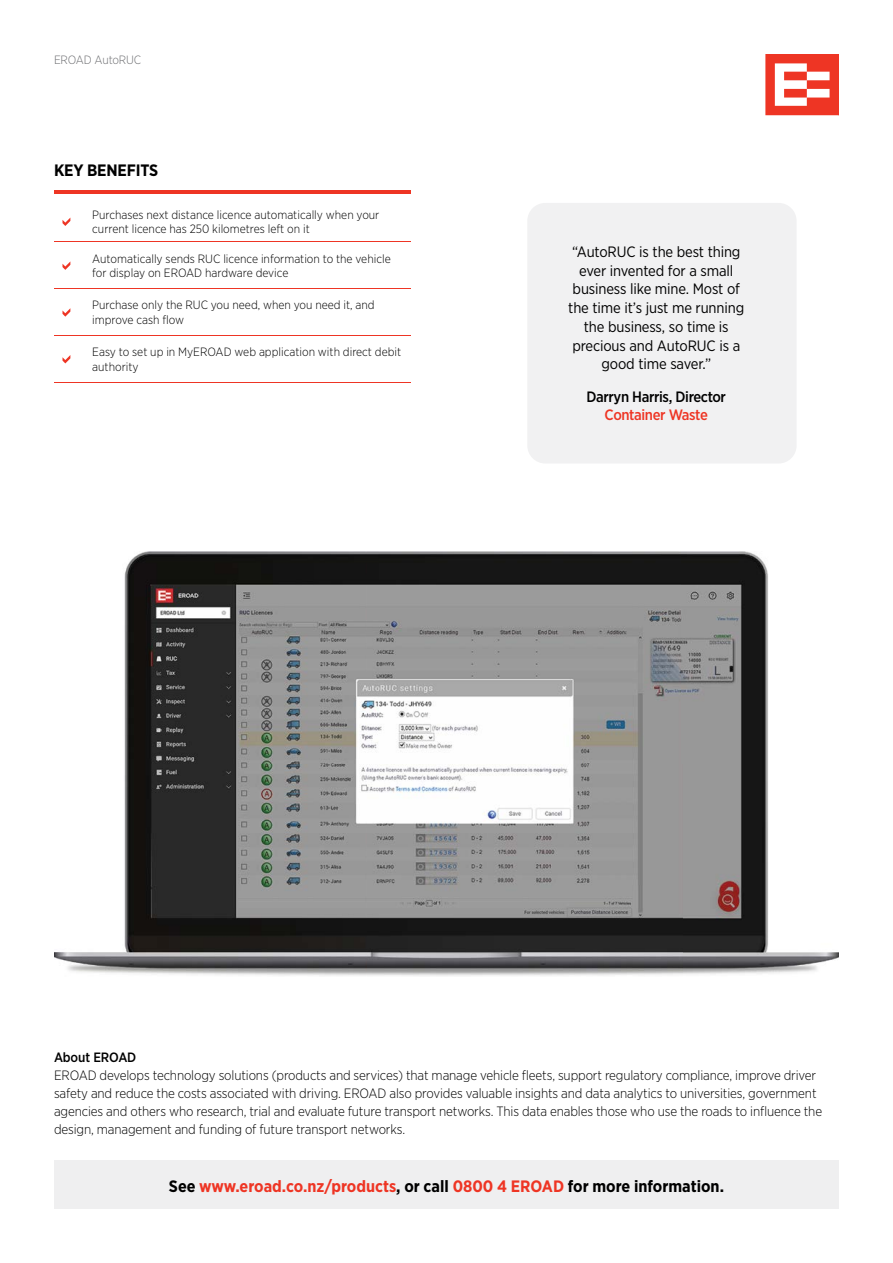
<style>
.page{position:relative;width:893px;height:1263px;background:#fff}
.page>*{position:absolute;margin:0;border:0;box-sizing:border-box;transform-origin:0 0}
.t1{font:700 16.5px "Gotham Narrow";color:#ee3524}
.t2{font:700 16.5px "Gotham Narrow";letter-spacing:-.01em;color:#000}
.t3{font:15px/18.8px "Gotham Narrow";letter-spacing:-.01em;color:#000;text-align:center}
.t4{font:500 15px "Gotham Narrow";letter-spacing:-.025em;color:#000}
.t5{font:500 15px "Gotham Narrow";letter-spacing:-.025em;color:#ee3524}
.t6{font:300 13.5px/18px "Gotham Narrow";letter-spacing:-.01em;color:#000}
.t7{font:500 13.5px "Gotham Narrow";letter-spacing:-.01em;color:#000}
.t8{font:300 12px/14.4px "Gotham Narrow";color:#000}
.t9{font:300 12px "Gotham Narrow";letter-spacing:-.01em;color:#6d6e71}
.s1{color:#000}
</style>
<div class="page">
<svg style="left:765px;top:54px;width:74px;height:61px"></svg>
<div style="left:54px;top:1161px;width:785px;height:48px;background:#efeff0"></div>
<img style="left:54px;top:552px;width:785px;height:424px">
<hr style="left:54px;top:191px;width:30px;height:3px;background:#ee3524">
<hr style="left:84px;top:191px;width:326px;height:3px;background:#ee3524">
<hr style="left:54px;top:242px;width:30px;height:1px;background:#ee3524">
<hr style="left:84px;top:242px;width:326px;height:1px;background:#ee3524">
<hr style="left:54px;top:288px;width:30px;height:1px;background:#ee3524">
<hr style="left:84px;top:288px;width:326px;height:1px;background:#ee3524">
<hr style="left:54px;top:335px;width:30px;height:1px;background:#ee3524">
<hr style="left:84px;top:335px;width:326px;height:1px;background:#ee3524">
<hr style="left:54px;top:382px;width:30px;height:1px;background:#ee3524">
<hr style="left:84px;top:382px;width:326px;height:1px;background:#ee3524">
<svg style="left:63px;top:218px;width:7px;height:8px"></svg>
<svg style="left:63px;top:262px;width:7px;height:8px"></svg>
<svg style="left:63px;top:308px;width:7px;height:9px"></svg>
<svg style="left:63px;top:355px;width:7px;height:8px"></svg>
<div style="left:527px;top:203px;width:270px;height:260px;background:#f1f1f2;border-radius:18px"></div>
<p class="t9" style="left:54px;top:52px;width:89px">EROAD AutoRUC</p>
<p class="t2" style="left:54px;top:160px;width:106px">KEY BENEFITS</p>
<p class="t8" style="left:92px;top:207px;width:289px">Purchases next distance licence automatically when your current licence has 250 kilometres left on it</p>
<p class="t8" style="left:92px;top:251px;width:300px">Automatically sends RUC licence information to the vehicle for display on EROAD hardware device</p>
<p class="t8" style="left:92px;top:298px;width:284px">Purchase only the RUC you need, when you need it, and improve cash flow</p>
<p class="t8" style="left:92px;top:344px;width:310px">Easy to set up in MyEROAD web application with direct debit authority</p>
<p class="t3" style="left:568px;top:242px;width:177px">“AutoRUC is the best thing ever invented for a small business like mine. Most of the time it’s just me running the business, so time is precious and AutoRUC is a good time saver.”</p>
<p class="t4" style="left:586px;top:387px;width:141px">Darryn Harris, Director</p>
<p class="t5" style="left:605px;top:406px;width:105px">Container Waste</p>
<p class="t7" style="left:54px;top:1049px;width:84px">About EROAD</p>
<p class="t6" style="left:54px;top:1066px;width:770px">EROAD develops technology solutions (products and services) that manage vehicle fleets, support regulatory compliance, improve driver safety and reduce the costs associated with driving. EROAD also provides valuable insights and data analytics to universities, government agencies and others who research, trial and evaluate future transport networks. This data enables those who use the roads to influence the design, management and funding of future transport networks.</p>
<p class="t1" style="left:169px;top:1175px;width:557px"><span class="s1">See</span> www.eroad.co.nz/products<span class="s1">, or call</span> 0800 4 EROAD <span class="s1">for more information.</span></p>
</div>
